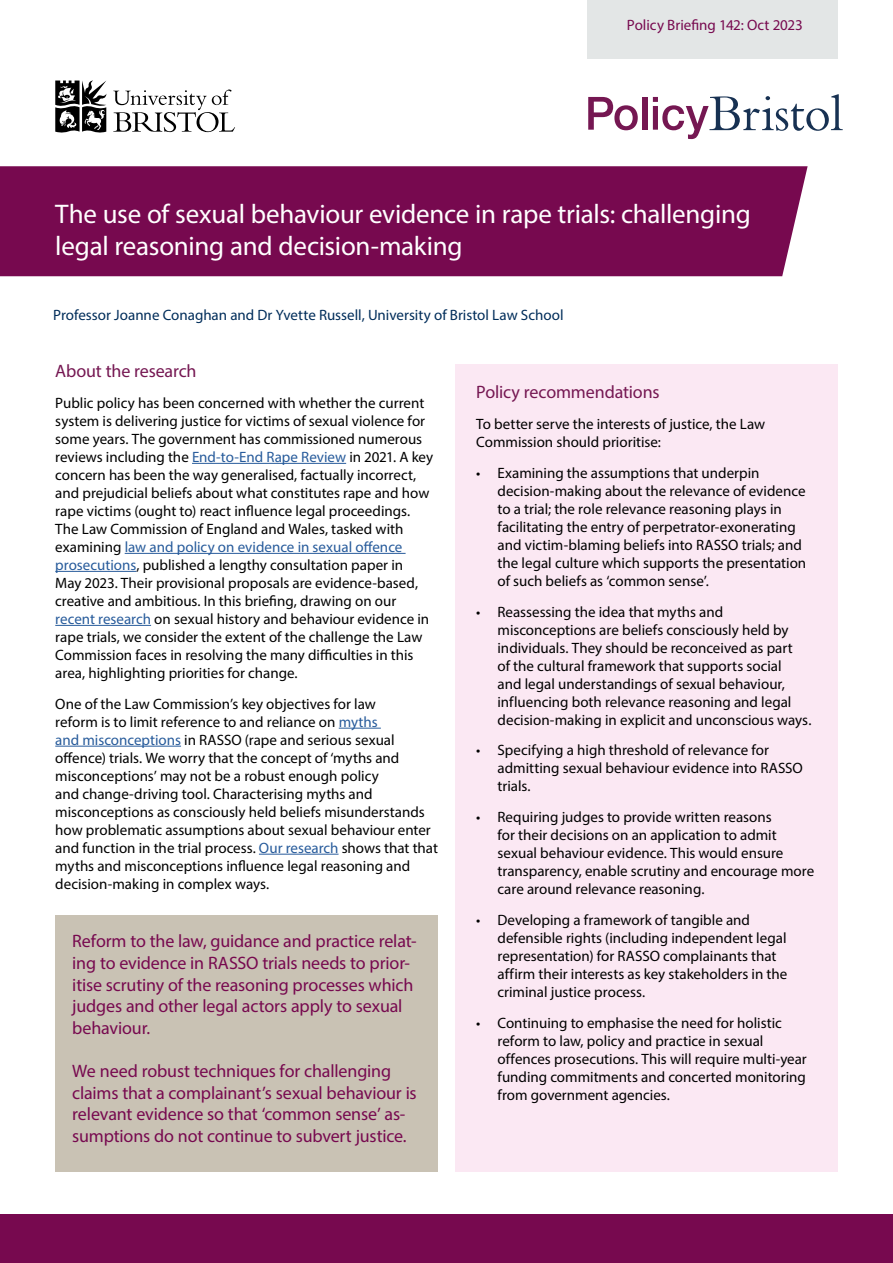
<style>
.page{position:relative;width:893px;height:1263px;background:#fff}
.page>*{position:absolute;margin:0;border:0;box-sizing:border-box;transform-origin:0 0}
.t1{font:27px/32.4px "Myriad Pro";letter-spacing:-.01em;color:#fff}
.t2{font:18px/21.6px "Myriad Pro";letter-spacing:-.01em;color:#77094f}
.t3{font:18px "Myriad Pro";letter-spacing:-.01em;color:#751752}
.t4{font:15px/18px "Myriad Pro";color:#000}
.t5{font:15px "Myriad Pro";color:#002d5a}
.t6{font:15px "Myriad Pro";color:#77094f}
.s1{color:#275b9b}
</style>
<div class="page">
<div style="left:0;top:166px;width:808px;height:110px;background:#77094f"></div>
<div style="left:0;top:1214px;width:893px;height:49px;background:#77094f"></div>
<div style="left:455px;top:364px;width:383px;height:807px;background:#fbe8f3"></div>
<hr style="left:192px;top:463px;width:154px;height:1px;background:#275b9b">
<hr style="left:125px;top:553px;width:281px;height:1px;background:#275b9b">
<hr style="left:55px;top:571px;width:81px;height:1px;background:#275b9b">
<hr style="left:55px;top:625px;width:96px;height:1px;background:#275b9b">
<hr style="left:339px;top:728px;width:42px;height:1px;background:#275b9b">
<hr style="left:55px;top:746px;width:126px;height:1px;background:#275b9b">
<hr style="left:259px;top:854px;width:80px;height:1px;background:#275b9b">
<svg style="left:113px;top:90px;width:122px;height:42px"></svg>
<svg style="left:55px;top:80px;width:51px;height:53px"></svg>
<svg style="left:588px;top:97px;width:50px;height:33px"></svg>
<div style="left:642px;top:97px;width:5px;height:33px;background:#751752"></div>
<svg style="left:653px;top:94px;width:190px;height:45px"></svg>
<div style="left:587px;top:0;width:251px;height:59px;background:#e3e6e6"></div>
<div style="left:55px;top:915px;width:383px;height:256px;background:#c9c2b4"></div>
<p class="t6" style="left:627px;top:16px;width:177px">Policy Briefing 142: Oct 2023</p>
<h1 class="t1" style="left:55px;top:197px;width:697px">The use of sexual behaviour evidence in rape trials: challenging legal reasoning and decision-making</h1>
<p class="t5" style="left:53px;top:305px;width:512px">Professor Joanne Conaghan and Dr Yvette Russell, University of Bristol Law School</p>
<p class="t3" style="left:55px;top:360px;width:143px">About the research</p>
<p class="t4" style="left:55px;top:394px;width:379px">Public policy has been concerned with whether the current system is delivering justice for victims of sexual violence for some years. The government has commissioned numerous reviews including the <span class="s1">End-to-End Rape Review</span> in 2021. A key concern has been the way generalised, factually incorrect, and prejudicial beliefs about what constitutes rape and how rape victims (ought to) react influence legal proceedings.<br>The Law Commission of England and Wales, tasked with examining <span class="s1">law and policy on evidence in sexual offence prosecutions</span>, published a lengthy consultation paper in<br>May 2023. Their provisional proposals are evidence-based, creative and ambitious. In this briefing, drawing on our <span class="s1">recent research</span> on sexual history and behaviour evidence in rape trials, we consider the extent of the challenge the Law Commission faces in resolving the many difficulties in this area, highlighting priorities for change.</p>
<p class="t4" style="left:55px;top:694px;width:384px">One of the Law Commission’s key objectives for law<br>reform is to limit reference to and reliance on <span class="s1">myths<br>and misconceptions</span> in RASSO (rape and serious sexual offence) trials. We worry that the concept of ‘myths and misconceptions’ may not be a robust enough policy<br>and change-driving tool. Characterising myths and misconceptions as consciously held beliefs misunderstands how problematic assumptions about sexual behaviour enter and function in the trial process. <span class="s1">Our research</span> shows that that myths and misconceptions influence legal reasoning and decision-making in complex ways.</p>
<p class="t2" style="left:72px;top:930px;width:346px">Reform to the law, guidance and practice relat&shy;ing to evidence in RASSO trials needs to prior&shy;itise scrutiny of the reasoning processes which judges and other legal actors apply to sexual behaviour.</p>
<p class="t2" style="left:72px;top:1060px;width:346px">We need robust techniques for challenging claims that a complainant’s sexual behaviour is relevant evidence so that ‘common sense’ as&shy;sumptions do not continue to subvert justice.</p>
<p class="t3" style="left:476px;top:381px;width:185px">Policy recommendations</p>
<p class="t4" style="left:476px;top:415px;width:290px">To better serve the interests of justice, the Law<br>Commission should prioritise:</p>
<p class="t4" style="left:497px;top:464px;width:310px;text-indent:-21px">• Examining the assumptions that underpin decision-making about the relevance of evidence to a trial; the role relevance reasoning plays in facilitating the entry of perpetrator-exonerating and victim-blaming beliefs into RASSO trials; and the legal culture which supports the presentation of such beliefs as ‘common sense’.</p>
<p class="t4" style="left:497px;top:602px;width:315px;text-indent:-21px">• Reassessing the idea that myths and misconceptions are beliefs consciously held by individuals. They should be reconceived as part<br>of the cultural framework that supports social<br>and legal understandings of sexual behaviour, influencing both relevance reasoning and legal decision-making in explicit and unconscious ways.</p>
<p class="t4" style="left:497px;top:741px;width:307px;text-indent:-21px">• Specifying a high threshold of relevance for admitting sexual behaviour evidence into RASSO trials.</p>
<p class="t4" style="left:497px;top:808px;width:318px;text-indent:-21px">• Requiring judges to provide written reasons<br>for their decisions on an application to admit sexual behaviour evidence. This would ensure transparency, enable scrutiny and encourage more care around relevance reasoning.</p>
<p class="t4" style="left:497px;top:911px;width:291px;text-indent:-21px">• Developing a framework of tangible and defensible rights (including independent legal representation) for RASSO complainants that affirm their interests as key stakeholders in the criminal justice process.</p>
<p class="t4" style="left:497px;top:1013px;width:311px;text-indent:-21px">• Continuing to emphasise the need for holistic reform to law, policy and practice in sexual offences prosecutions. This will require multi-year funding commitments and concerted monitoring from government agencies.</p>
</div>
